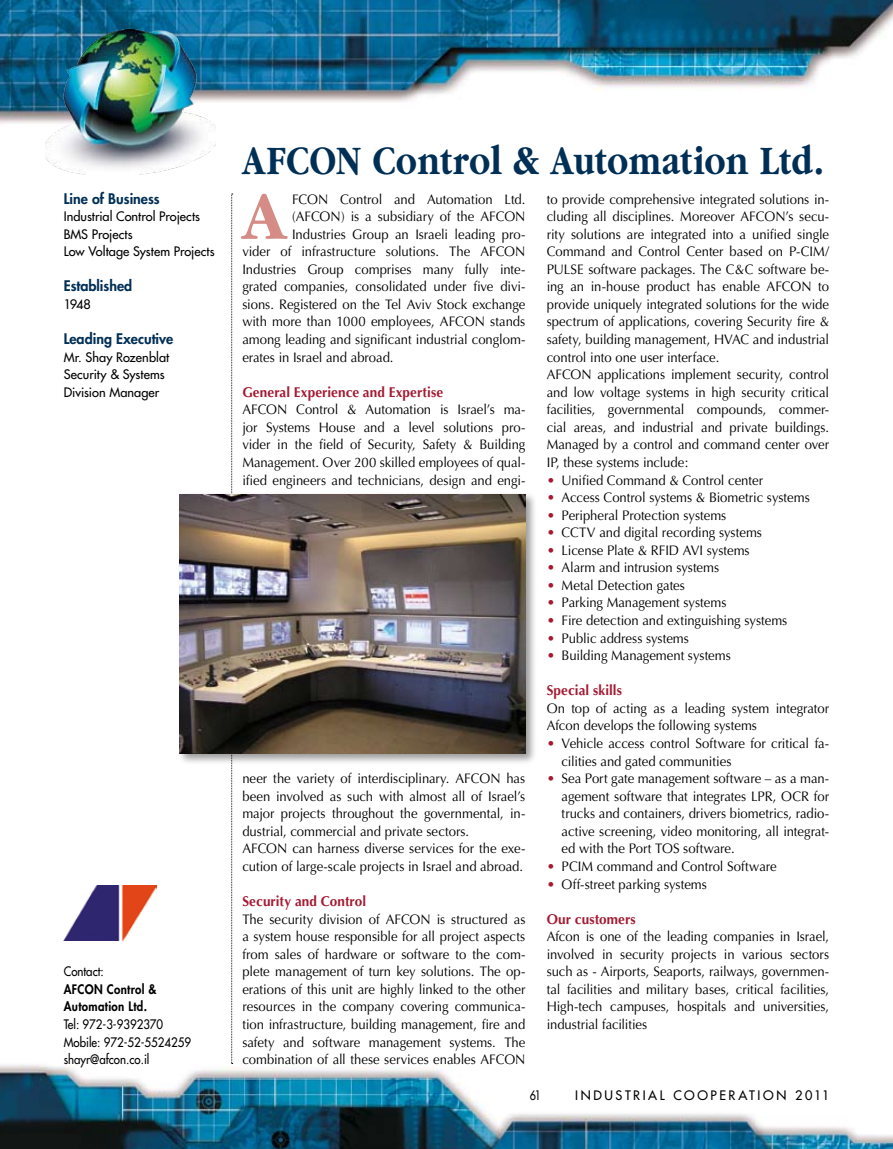
<style>
.page{position:relative;width:893px;height:1149px;background:#fff}
.page>*{position:absolute;margin:0;border:0;box-sizing:border-box;transform-origin:0 0}
.t1{font:700 70.2px "Garamond";color:#d68c86;scale:.95 1}
.t2{font:700 42px "Garamond";letter-spacing:.015em;color:#002f56;scale:.82 1}
.t3{font:700 14.25px "Optima";letter-spacing:.005em;color:#a41a32;scale:.95 1}
.t4{font:800 14.25px "Futura";color:#002f56}
.t5{font:13.8px/17.5px "Optima";letter-spacing:-.005em;color:#000;text-align:justify;scale:.95 1}
.t6{font:13.8px/17.5px "Optima";color:#a41a32;text-align:justify}
.t7{font:12.75px/17.5px "Futura";color:#000}
.t8{font:12.75px/17.5px "Futura";color:#000;scale:.9 1}
.t9{font:800 12.75px/17.5px "Futura";letter-spacing:.03em;color:#000;scale:.9 1}
.t10{font:12.75px "Futura";letter-spacing:.2em;color:#000}
.t11{font:12.75px "Futura";color:#000;scale:.85 1}
</style>
<div class="page">
<img style="left:0;top:1063px;width:893px;height:85px">
<img style="left:0;top:0;width:893px;height:146px">
<img style="left:46px;top:29px;width:170px;height:146px">
<svg style="left:231px;top:193px;width:2px;height:870px"></svg>
<img style="left:64px;top:885px;width:93px;height:54px">
<div style="left:176px;top:490px;width:362px;height:276px;background:#000;opacity:.4"></div>
<img style="left:180px;top:494px;width:345px;height:259px">
<p class="t4" style="left:64px;top:189px;width:98px">Line of Business</p>
<p class="t7" style="left:64px;top:207px;width:152px">Industrial Control Projects<br>BMS Projects<br>Low Voltage System Projects</p>
<p class="t4" style="left:64px;top:276px;width:70px">Established</p>
<p class="t7" style="left:64px;top:295px;width:29px">1948</p>
<p class="t4" style="left:64px;top:329px;width:111px">Leading Executive</p>
<p class="t7" style="left:64px;top:348px;width:107px">Mr. Shay Rozenblat<br>Security &amp; Systems<br>Division Manager</p>
<p class="t8" style="left:64px;top:962px;width:46px">Contact:</p>
<p class="t9" style="left:64px;top:979px;width:105px">AFCON Control &amp;<br>Automation Ltd.</p>
<p class="t8" style="left:64px;top:1015px;width:143px">Tel: 972-3-9392370<br>Mobile: 972-52-5524259 shayr@afcon.co.il</p>
<h2 class="t2" style="left:242px;top:138px;width:711px">AFCON Control &amp; Automation Ltd.</h2>
<h1 class="t1" style="left:242px;top:177px;width:48px">A</h1>
<p class="t5" style="left:292px;top:190px;width:247px">FCON Control and Automation Ltd.</p>
<p class="t5" style="left:547px;top:190px;width:299px">to provide comprehensive integrated solutions in-</p>
<p class="t5" style="left:547px;top:208px;width:299px">cluding all disciplines. Moreover AFCON’s secu-</p>
<p class="t5" style="left:547px;top:225px;width:299px">rity solutions are integrated into a unified single</p>
<p class="t5" style="left:547px;top:243px;width:299px">Command and Control Center based on P-CIM/</p>
<p class="t5" style="left:547px;top:260px;width:299px">PULSE software packages. The C&amp;C software be-</p>
<p class="t5" style="left:547px;top:278px;width:299px">ing an in-house product has enable AFCON to</p>
<p class="t5" style="left:547px;top:295px;width:299px">provide uniquely integrated solutions for the wide</p>
<p class="t5" style="left:547px;top:313px;width:299px">spectrum of applications, covering Security fire &amp;</p>
<p class="t5" style="left:547px;top:330px;width:299px">safety, building management, HVAC and industrial</p>
<p class="t5" style="left:547px;top:348px;width:183px">control into one user interface.</p>
<p class="t5" style="left:547px;top:366px;width:299px">AFCON applications implement security, control</p>
<p class="t5" style="left:547px;top:383px;width:299px">and low voltage systems in high security critical</p>
<p class="t5" style="left:547px;top:401px;width:299px">facilities, governmental compounds, commer-</p>
<p class="t5" style="left:547px;top:418px;width:299px">cial areas, and industrial and private buildings.</p>
<p class="t5" style="left:547px;top:436px;width:299px">Managed by a control and command center over</p>
<p class="t5" style="left:547px;top:453px;width:151px">IP, these systems include:</p>
<p class="t5" style="left:562px;top:471px;width:214px">Unified Command &amp; Control center</p>
<p class="t5" style="left:562px;top:488px;width:263px">Access Control systems &amp; Biometric systems</p>
<p class="t5" style="left:562px;top:506px;width:175px">Peripheral Protection systems</p>
<p class="t5" style="left:562px;top:524px;width:212px">CCTV and digital recording systems</p>
<p class="t5" style="left:562px;top:541px;width:199px">License Plate &amp; RFID AVI systems</p>
<p class="t5" style="left:562px;top:559px;width:167px">Alarm and intrusion systems</p>
<p class="t5" style="left:562px;top:576px;width:131px">Metal Detection gates</p>
<p class="t5" style="left:562px;top:594px;width:175px">Parking Management systems</p>
<p class="t5" style="left:562px;top:611px;width:239px">Fire detection and extinguishing systems</p>
<p class="t5" style="left:562px;top:629px;width:136px">Public address systems</p>
<p class="t5" style="left:562px;top:646px;width:180px">Building Management systems</p>
<p class="t3" style="left:547px;top:682px;width:81px">Special skills</p>
<p class="t5" style="left:547px;top:699px;width:299px">On top of acting as a leading system integrator<br>Afcon develops the following systems</p>
<p class="t5" style="left:562px;top:734px;width:283px;text-align:left">Vehicle access control Software for critical fa&shy;cilities and gated communities<br>Sea Port gate management software – as a man&shy;agement software that integrates LPR, OCR for trucks and containers, drivers biometrics, radio&shy;active screening, video monitoring, all integrat&shy;ed with the Port TOS software.<br>PCIM command and Control Software Off-street parking systems</p>
<p class="t3" style="left:547px;top:910px;width:95px">Our customers</p>
<p class="t5" style="left:547px;top:927px;width:299px">Afcon is one of the leading companies in Israel, involved in security projects in various sectors such as - Airports, Seaports, railways, governmen&shy;tal facilities and military bases, critical facilities, High-tech campuses, hospitals and universities, industrial facilities</p>
<p class="t5" style="left:292px;top:208px;width:247px">(AFCON) is a subsidiary of the AFCON</p>
<p class="t5" style="left:292px;top:225px;width:247px">Industries Group an Israeli leading pro-</p>
<p class="t5" style="left:242px;top:243px;width:299px">vider of infrastructure solutions. The AFCON</p>
<p class="t5" style="left:242px;top:260px;width:299px">Industries Group comprises many fully inte-</p>
<p class="t5" style="left:242px;top:278px;width:299px">grated companies, consolidated under five divi-</p>
<p class="t5" style="left:242px;top:295px;width:299px">sions. Registered on the Tel Aviv Stock exchange</p>
<p class="t5" style="left:242px;top:313px;width:299px">with more than 1000 employees, AFCON stands</p>
<p class="t5" style="left:242px;top:330px;width:299px">among leading and significant industrial conglom-</p>
<p class="t5" style="left:242px;top:348px;width:161px">erates in Israel and abroad.</p>
<p class="t3" style="left:242px;top:383px;width:213px">General Experience and Expertise</p>
<p class="t5" style="left:242px;top:401px;width:299px">AFCON Control &amp; Automation is Israel’s ma&shy;jor Systems House and a level solutions pro&shy;vider in the field of Security, Safety &amp; Building Management. Over 200 skilled employees of qual&shy;ified engineers and technicians, design and engi-</p>
<p class="t6" style="left:547px;top:471px;width:10px">• • • • • • • • • • •</p>
<p class="t6" style="left:547px;top:734px;width:10px">•</p>
<p class="t6" style="left:547px;top:769px;width:10px">•</p>
<p class="t5" style="left:242px;top:769px;width:299px;text-align:left">neer the variety of interdisciplinary. AFCON has been involved as such with almost all of Israel’s major projects throughout the governmental, in&shy;dustrial, commercial and private sectors.<br>AFCON can harness diverse services for the exe&shy;cution of large-scale projects in Israel and abroad.</p>
<p class="t3" style="left:242px;top:892px;width:132px">Security and Control</p>
<p class="t5" style="left:242px;top:910px;width:299px">The security division of AFCON is structured as a system house responsible for all project aspects from sales of hardware or software to the com&shy;plete management of turn key solutions. The op&shy;erations of this unit are highly linked to the other resources in the company covering communica&shy;tion infrastructure, building management, fire and safety and software management systems. The combination of all these services enables AFCON</p>
<p class="t6" style="left:547px;top:857px;width:10px">• •</p>
<p class="t11" style="left:530px;top:1086px;width:15px">61</p>
<p class="t10" style="left:575px;top:1086px;width:256px">INDUSTRIAL COOPERATION 2011</p>
</div>
